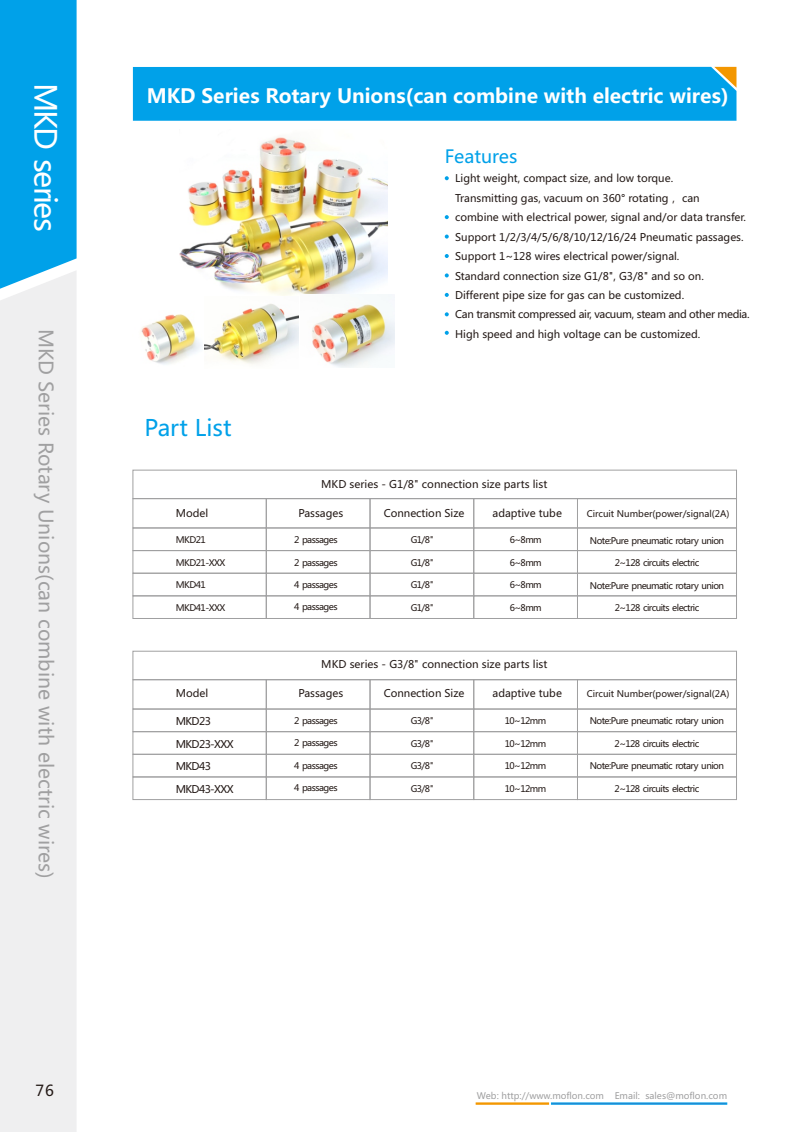
<style>
.page{position:relative;width:800px;height:1132px;background:#fff}
.page>*{position:absolute;margin:0;border:0;box-sizing:border-box;transform-origin:0 0}
.t1{font:30px "Microsoft Ya Hei";letter-spacing:-.06em;color:#fff}
.t2{font:22.5px "Microsoft Ya Hei";color:#00a1e9}
.t3{font:19.5px "Microsoft Ya Hei";color:#a0a0a1}
.t4{font:700 19.5px "Microsoft Ya Hei";color:#fff}
.t5{font:18px "Microsoft Ya Hei";color:#00a1e9}
.t6{font:15px "Microsoft Ya Hei";color:#231916}
.t7{font:10.5px/19.4px "Microsoft Ya Hei";color:#231916}
.t8{font:10.5px/22.5px "Microsoft Ya Hei";letter-spacing:-.06em;color:#231916}
.t9{font:9px "Microsoft Ya Hei";letter-spacing:-.06em;color:#231916}
.t10{font:9px "Microsoft Ya Hei";color:#231916}
.t11{font:9px "Microsoft Ya Hei";color:#a0a0a1}
</style>
<div class="page">
<div style="left:0;top:0;width:77px;height:270px;background:#00a1e9"></div>
<div style="left:0;top:270px;width:76px;height:861px;background:#efeff0"></div>
<div style="left:133px;top:67px;width:603px;height:54px;background:#00a1e9"></div>
<svg style="left:444px;top:176px;width:4px;height:4px"></svg>
<svg style="left:444px;top:331px;width:4px;height:4px"></svg>
<svg style="left:444px;top:215px;width:4px;height:4px"></svg>
<svg style="left:444px;top:234px;width:4px;height:4px"></svg>
<svg style="left:444px;top:254px;width:4px;height:4px"></svg>
<svg style="left:444px;top:273px;width:4px;height:4px"></svg>
<div style="left:132px;top:469px;width:604px;height:30px;border:1px solid #a0a0a1"></div>
<div style="left:577px;top:527px;width:159px;height:24px;border:1px solid #a0a0a1"></div>
<div style="left:473px;top:527px;width:104px;height:24px;border:1px solid #a0a0a1"></div>
<div style="left:577px;top:550px;width:159px;height:23px;border:1px solid #a0a0a1"></div>
<div style="left:473px;top:550px;width:104px;height:23px;border:1px solid #a0a0a1"></div>
<div style="left:577px;top:572px;width:159px;height:24px;border:1px solid #a0a0a1"></div>
<div style="left:473px;top:572px;width:104px;height:24px;border:1px solid #a0a0a1"></div>
<div style="left:577px;top:595px;width:159px;height:23px;border:1px solid #a0a0a1"></div>
<div style="left:473px;top:595px;width:104px;height:23px;border:1px solid #a0a0a1"></div>
<div style="left:369px;top:527px;width:105px;height:24px;border:1px solid #a0a0a1"></div>
<div style="left:369px;top:550px;width:105px;height:23px;border:1px solid #a0a0a1"></div>
<div style="left:369px;top:572px;width:105px;height:24px;border:1px solid #a0a0a1"></div>
<div style="left:369px;top:595px;width:105px;height:23px;border:1px solid #a0a0a1"></div>
<div style="left:132px;top:527px;width:134px;height:24px;border:1px solid #a0a0a1"></div>
<div style="left:132px;top:550px;width:134px;height:23px;border:1px solid #a0a0a1"></div>
<div style="left:132px;top:572px;width:134px;height:24px;border:1px solid #a0a0a1"></div>
<div style="left:132px;top:595px;width:134px;height:23px;border:1px solid #a0a0a1"></div>
<div style="left:577px;top:498px;width:159px;height:30px;border:1px solid #a0a0a1"></div>
<div style="left:473px;top:498px;width:104px;height:30px;border:1px solid #a0a0a1"></div>
<div style="left:369px;top:498px;width:105px;height:30px;border:1px solid #a0a0a1"></div>
<div style="left:132px;top:498px;width:134px;height:30px;border:1px solid #a0a0a1"></div>
<div style="left:266px;top:527px;width:104px;height:24px;border:1px solid #a0a0a1"></div>
<div style="left:266px;top:550px;width:104px;height:23px;border:1px solid #a0a0a1"></div>
<div style="left:266px;top:572px;width:104px;height:24px;border:1px solid #a0a0a1"></div>
<div style="left:266px;top:595px;width:104px;height:23px;border:1px solid #a0a0a1"></div>
<div style="left:266px;top:498px;width:104px;height:30px;border:1px solid #a0a0a1"></div>
<div style="left:132px;top:650px;width:604px;height:30px;border:1px solid #a0a0a1"></div>
<div style="left:577px;top:708px;width:159px;height:23px;border:1px solid #a0a0a1"></div>
<div style="left:473px;top:708px;width:104px;height:23px;border:1px solid #a0a0a1"></div>
<div style="left:577px;top:731px;width:159px;height:23px;border:1px solid #a0a0a1"></div>
<div style="left:473px;top:731px;width:104px;height:23px;border:1px solid #a0a0a1"></div>
<div style="left:577px;top:753px;width:159px;height:24px;border:1px solid #a0a0a1"></div>
<div style="left:473px;top:753px;width:104px;height:24px;border:1px solid #a0a0a1"></div>
<div style="left:577px;top:776px;width:159px;height:23px;border:1px solid #a0a0a1"></div>
<div style="left:473px;top:776px;width:104px;height:23px;border:1px solid #a0a0a1"></div>
<div style="left:369px;top:708px;width:105px;height:23px;border:1px solid #a0a0a1"></div>
<div style="left:369px;top:731px;width:105px;height:23px;border:1px solid #a0a0a1"></div>
<div style="left:369px;top:753px;width:105px;height:24px;border:1px solid #a0a0a1"></div>
<div style="left:369px;top:776px;width:105px;height:23px;border:1px solid #a0a0a1"></div>
<div style="left:132px;top:708px;width:134px;height:23px;border:1px solid #a0a0a1"></div>
<div style="left:132px;top:731px;width:134px;height:23px;border:1px solid #a0a0a1"></div>
<div style="left:132px;top:753px;width:134px;height:24px;border:1px solid #a0a0a1"></div>
<div style="left:132px;top:776px;width:134px;height:23px;border:1px solid #a0a0a1"></div>
<div style="left:577px;top:679px;width:159px;height:30px;border:1px solid #a0a0a1"></div>
<div style="left:473px;top:679px;width:104px;height:30px;border:1px solid #a0a0a1"></div>
<div style="left:369px;top:679px;width:105px;height:30px;border:1px solid #a0a0a1"></div>
<div style="left:132px;top:679px;width:134px;height:30px;border:1px solid #a0a0a1"></div>
<div style="left:266px;top:708px;width:104px;height:23px;border:1px solid #a0a0a1"></div>
<div style="left:266px;top:731px;width:104px;height:23px;border:1px solid #a0a0a1"></div>
<div style="left:266px;top:753px;width:104px;height:24px;border:1px solid #a0a0a1"></div>
<div style="left:266px;top:776px;width:104px;height:23px;border:1px solid #a0a0a1"></div>
<div style="left:266px;top:679px;width:104px;height:30px;border:1px solid #a0a0a1"></div>
<svg style="left:444px;top:293px;width:4px;height:4px"></svg>
<svg style="left:444px;top:312px;width:4px;height:4px"></svg>
<svg style="left:475px;top:1102px;width:252px;height:2px"></svg>
<img style="left:180px;top:137px;width:208px;height:159px">
<img style="left:141px;top:314px;width:60px;height:51px">
<img style="left:204px;top:303px;width:94px;height:61px">
<img style="left:301px;top:294px;width:93px;height:73px">
<h1 class="t1" style="left:59px;top:82px;width:150px;rotate:90deg">MKD series</h1>
<h3 class="t3" style="left:54px;top:329px;width:551px;rotate:90deg">MKD Series Rotary Unions(can combine with electric wires)</h3>
<h3 class="t6" style="left:36px;top:1083px;width:20px">76</h3>
<h3 class="t4" style="left:147px;top:87px;width:583px">MKD Series Rotary Unions(can combine with electric wires)</h3>
<h3 class="t5" style="left:444px;top:148px;width:74px">Features</h3>
<h2 class="t2" style="left:144px;top:418px;width:89px">Part List</h2>
<p class="t7" style="left:455px;top:170px;width:296px">Light weight, compact size, and low torque.<br>Transmitting gas, vacuum on 360° rotating， can<br>combine with electrical power, signal and/or data transfer.<br>Support 1/2/3/4/5/6/8/10/12/16/24 Pneumatic passages.<br>Support 1~128 wires electrical power/signal.<br>Standard connection size G1/8", G3/8" and so on.<br>Different pipe size for gas can be customized.<br>Can transmit compressed air, vacuum, steam and other media.<br>High speed and high voltage can be customized.</p>
<p class="t7" style="left:321px;top:475px;width:227px">MKD series - G1/8" connection size parts list</p>
<p class="t7" style="left:176px;top:504px;width:34px">Model</p>
<p class="t7" style="left:298px;top:504px;width:46px">Passages</p>
<p class="t7" style="left:383px;top:504px;width:82px">Connection Size</p>
<p class="t7" style="left:492px;top:504px;width:71px">adaptive tube</p>
<p class="t10" style="left:586px;top:510px;width:144px">Circuit Number(power/signal(2A)</p>
<p class="t9" style="left:176px;top:535px;width:32px">MKD21</p>
<p class="t9" style="left:176px;top:558px;width:51px">MKD21-XXX</p>
<p class="t9" style="left:176px;top:580px;width:32px">MKD41</p>
<p class="t9" style="left:176px;top:603px;width:51px">MKD41-XXX</p>
<p class="t9" style="left:294px;top:535px;width:45px">2 passages</p>
<p class="t9" style="left:294px;top:558px;width:45px">2 passages</p>
<p class="t9" style="left:294px;top:580px;width:45px">4 passages</p>
<p class="t9" style="left:294px;top:602px;width:45px">4 passages</p>
<p class="t9" style="left:410px;top:535px;width:24px">G1/8"</p>
<p class="t9" style="left:410px;top:558px;width:24px">G1/8"</p>
<p class="t9" style="left:410px;top:580px;width:24px">G1/8"</p>
<p class="t9" style="left:410px;top:603px;width:24px">G1/8"</p>
<p class="t9" style="left:509px;top:535px;width:33px">6~8mm</p>
<p class="t9" style="left:509px;top:558px;width:33px">6~8mm</p>
<p class="t9" style="left:509px;top:581px;width:33px">6~8mm</p>
<p class="t9" style="left:509px;top:603px;width:33px">6~8mm</p>
<p class="t7" style="left:321px;top:655px;width:227px">MKD series - G3/8" connection size parts list</p>
<p class="t9" style="left:590px;top:536px;width:136px">Note:Pure pneumatic rotary union</p>
<p class="t9" style="left:614px;top:559px;width:86px">2~128 circuits electric</p>
<p class="t9" style="left:590px;top:581px;width:136px">Note:Pure pneumatic rotary union</p>
<p class="t9" style="left:614px;top:604px;width:86px">2~128 circuits electric</p>
<p class="t7" style="left:176px;top:684px;width:34px">Model</p>
<p class="t7" style="left:298px;top:684px;width:46px">Passages</p>
<p class="t7" style="left:383px;top:684px;width:82px">Connection Size</p>
<p class="t7" style="left:492px;top:684px;width:71px">adaptive tube</p>
<p class="t10" style="left:586px;top:689px;width:144px">Circuit Number(power/signal(2A)</p>
<p class="t9" style="left:294px;top:716px;width:45px">2 passages</p>
<p class="t9" style="left:294px;top:738px;width:45px">2 passages</p>
<p class="t9" style="left:294px;top:761px;width:45px">4 passages</p>
<p class="t9" style="left:294px;top:783px;width:45px">4 passages</p>
<p class="t8" style="left:176px;top:710px;width:59px">MKD23<br>MKD23-XXX<br>MKD43<br>MKD43-XXX</p>
<p class="t9" style="left:410px;top:716px;width:24px">G3/8"</p>
<p class="t9" style="left:504px;top:716px;width:43px">10~12mm</p>
<p class="t9" style="left:504px;top:739px;width:43px">10~12mm</p>
<p class="t9" style="left:504px;top:761px;width:43px">10~12mm</p>
<p class="t9" style="left:504px;top:784px;width:43px">10~12mm</p>
<p class="t9" style="left:589px;top:716px;width:136px">Note:Pure pneumatic rotary union</p>
<p class="t9" style="left:614px;top:739px;width:86px">2~128 circuits electric</p>
<p class="t9" style="left:589px;top:761px;width:136px">Note:Pure pneumatic rotary union</p>
<p class="t9" style="left:614px;top:784px;width:86px">2~128 circuits electric</p>
<p class="t9" style="left:410px;top:739px;width:24px">G3/8"</p>
<p class="t9" style="left:410px;top:761px;width:24px">G3/8"</p>
<p class="t9" style="left:410px;top:784px;width:24px">G3/8"</p>
<p class="t11" style="left:477px;top:1090px;width:252px">Web: http://www.moflon.com Email: sales@moflon.com</p>
</div>
